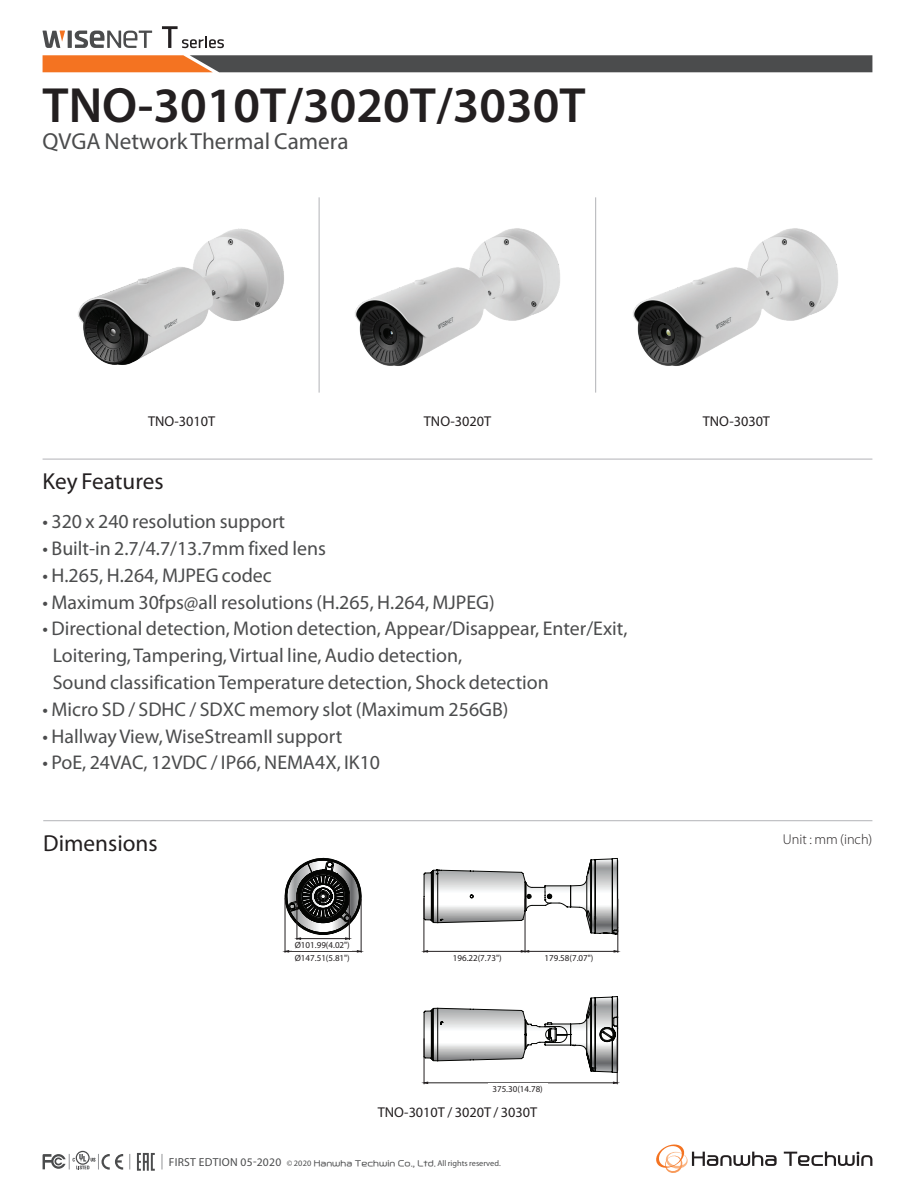
<style>
.page{position:relative;width:915px;height:1191px;background:#fff}
.page>*{position:absolute;margin:0;border:0;box-sizing:border-box;transform-origin:0 0}
.t1{font:600 49.65px "Myriad Pro";color:#231f20}
.t2{font:23.25px "Myriad Pro";color:#4b4c4d}
.t3{font:23.25px "Myriad Pro";color:#231f20}
.t4{font:19.95px/26.7px "Myriad Pro";color:#4b4c4d}
.t5{font:14.25px "Myriad Pro";color:#231f20}
.t6{font:300 14.25px "Myriad Pro";color:#231f20}
.t7{font:9px "Myriad Pro";color:#231f20}
.t8{font:8.25px "Myriad Pro";color:#4b4c4d}
.t9{font:5.25px "Myriad Pro";color:#040503}
.s1{font-size:11.55px}
.s2{font-family:"Hanwha L OTF"}
</style>
<div class="page">
<hr style="left:43px;top:459px;width:829px;height:1px;background:#b2b3b7">
<svg style="left:43px;top:55px;width:829px;height:17px;background:#6e5749"></svg>
<hr style="left:43px;top:820px;width:829px;height:1px;background:#b2b3b7">
<svg style="left:656px;top:1144px;width:120px;height:29px"></svg>
<svg style="left:783px;top:1151px;width:89px;height:14px"></svg>
<svg style="left:129px;top:1154px;width:1px;height:15px"></svg>
<svg style="left:162px;top:1154px;width:1px;height:15px"></svg>
<svg style="left:42px;top:1150px;width:81px;height:19px"></svg>
<svg style="left:137px;top:1153px;width:18px;height:17px"></svg>
<svg style="left:68px;top:31px;width:4px;height:17px"></svg>
<svg style="left:75px;top:31px;width:77px;height:17px"></svg>
<svg style="left:43px;top:31px;width:22px;height:17px"></svg>
<svg style="left:162px;top:26px;width:62px;height:22px"></svg>
<svg style="left:424px;top:996px;width:193px;height:76px"></svg>
<svg style="left:284px;top:857px;width:333px;height:82px"></svg>
<hr style="left:423px;top:1038px;width:1px;height:46px;background:#231f20">
<hr style="left:616px;top:1039px;width:1px;height:45px;background:#231f20">
<hr style="left:427px;top:1082px;width:186px;height:1px;background:#231f20">
<hr style="left:285px;top:898px;width:1px;height:54px;background:#231f20">
<hr style="left:361px;top:899px;width:1px;height:53px;background:#231f20">
<hr style="left:288px;top:951px;width:69px;height:1px;background:#231f20">
<hr style="left:423px;top:898px;width:1px;height:54px;background:#231f20">
<hr style="left:524px;top:899px;width:1px;height:53px;background:#231f20">
<hr style="left:427px;top:951px;width:94px;height:1px;background:#231f20">
<hr style="left:617px;top:899px;width:1px;height:53px;background:#231f20">
<hr style="left:528px;top:951px;width:85px;height:1px;background:#231f20">
<svg style="left:521px;top:950px;width:7px;height:2px"></svg>
<hr style="left:595px;top:197px;width:1px;height:195px;background:#b2b3b7">
<hr style="left:319px;top:197px;width:1px;height:195px;background:#b2b3b7">
<img style="left:78px;top:228px;width:206px;height:137px">
<img style="left:355px;top:228px;width:205px;height:138px">
<img style="left:633px;top:228px;width:205px;height:138px">
<h1 class="t1" style="left:43px;top:74px;width:544px">TNO-3010T/3020T/3030T</h1>
<p class="t2" style="left:43px;top:127px;width:307px">QVGA Network Thermal Camera</p>
<p class="t5" style="left:148px;top:412px;width:69px">TNO-3010T</p>
<p class="t5" style="left:424px;top:412px;width:69px">TNO-3020T</p>
<p class="t5" style="left:702px;top:412px;width:69px">TNO-3030T</p>
<p class="t3" style="left:43px;top:467px;width:122px">Key Features</p>
<p class="t4" style="left:43px;top:508px;width:244px">• 320 x 240 resolution support</p>
<p class="t4" style="left:43px;top:535px;width:285px">• Built-in 2.7/4.7/13.7mm fixed lens</p>
<p class="t4" style="left:43px;top:561px;width:231px">• H.265, H.264, MJPEG codec</p>
<p class="t4" style="left:43px;top:588px;width:453px">• Maximum 30fps@all resolutions (H.265, H.264, MJPEG)</p>
<p class="t4" style="left:53px;top:615px;width:576px;text-indent:-10px">• Directional detection, Motion detection, Appear/Disappear, Enter/Exit,<br>Loitering, Tampering, Virtual line, Audio detection,<br>Sound classification Temperature detection, Shock detection</p>
<p class="t4" style="left:43px;top:695px;width:467px">• Micro SD / SDHC / SDXC memory slot (Maximum 256GB)</p>
<p class="t4" style="left:43px;top:722px;width:301px">• Hallway View, WiseStreamII support</p>
<p class="t4" style="left:43px;top:749px;width:339px">• PoE, 24VAC, 12VDC / IP66, NEMA4X, IK10</p>
<p class="t3" style="left:43px;top:828px;width:116px">Dimensions</p>
<p class="t6" style="left:782px;top:830px;width:91px">Unit : mm (inch)</p>
<p class="t7" style="left:295px;top:939px;width:57px">Ø101.99(4.02")</p>
<p class="t9" style="left:306px;top:941px;width:33px">Ø101.99(4.02”)</p>
<p class="t9" style="left:305px;top:953px;width:33px">Ø147.51(5.81”)</p>
<p class="t9" style="left:455px;top:953px;width:30px">196.22(7.73”)</p>
<p class="t9" style="left:554px;top:953px;width:30px">179.58(7.07”)</p>
<p class="t7" style="left:295px;top:952px;width:57px">Ø147.51(5.81")</p>
<p class="t7" style="left:452px;top:952px;width:50px">196.22(7.73")</p>
<p class="t7" style="left:544px;top:952px;width:50px">179.58(7.07")</p>
<p class="t7" style="left:492px;top:1083px;width:52px">375.30(14.78)</p>
<p class="t9" style="left:510px;top:1086px;width:32px">375.30(14.78”)</p>
<p class="t5" style="left:377px;top:1103px;width:161px">TNO-3010T / 3020T / 3030T</p>
<p class="t8" style="left:169px;top:1158px;width:333px"><span class="s1">FIRST EDTION 05-2020</span> © 2020 <span class="s2">Hanwha Techwin Co., Ltd.</span> All rights reserved.</p>
</div>
